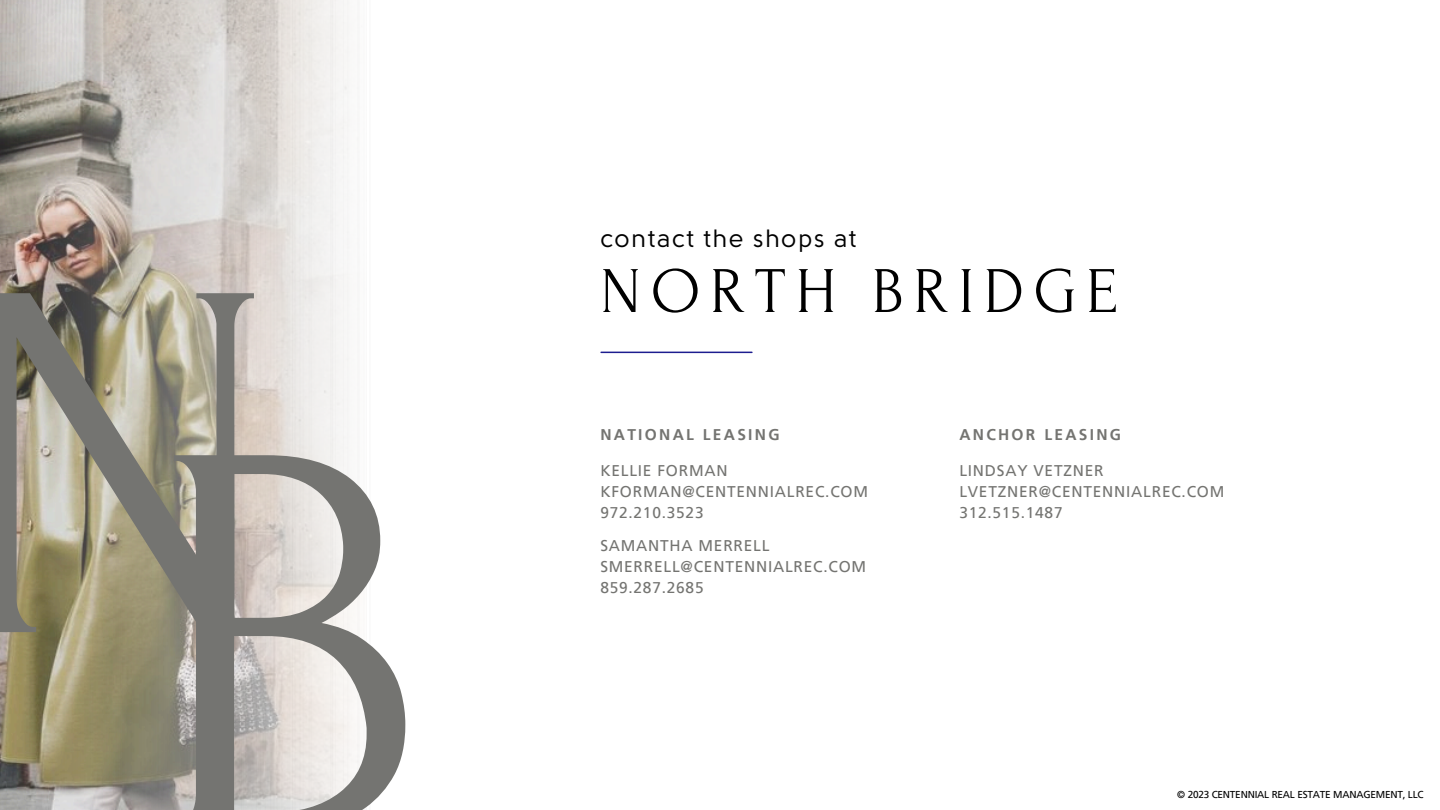
<style>
.page{position:relative;width:1440px;height:810px;background:#fff}
.page>*{position:absolute;margin:0;border:0;box-sizing:border-box;transform-origin:0 0}
.t1{font:570.7px "Forum";color:#747471}
.t2{font:513.6px "Forum";color:#747471}
.t3{font:65px "Forum";letter-spacing:.15em;color:#000}
.t4{font:25px "Solomon Sans";letter-spacing:.045em;color:#000}
.t5{font:15.5px/21px "Frutiger LT Pro";letter-spacing:.05em;color:#747471}
.t6{font:700 15.5px "Frutiger LT Pro";letter-spacing:.15em;color:#747471}
.t7{font:10px "Frutiger LT Pro";letter-spacing:-.02em;color:#000}
</style>
<div class="page">
<img style="left:0;top:0;width:365px;height:810px">
<hr style="left:601px;top:352px;width:151px;height:1px;background:#1d1d8f">
<p class="t2" style="left:-43px;top:192px;width:324px">N</p>
<p class="t1" style="left:149px;top:343px;width:281px">B</p>
<h2 class="t4" style="left:600px;top:227px;width:258px">contact the shops at</h2>
<p class="t3" style="left:600px;top:256px;width:519px">NORTH BRIDGE</p>
<h3 class="t6" style="left:600px;top:425px;width:181px">NATIONAL LEASING</h3>
<h4 class="t5" style="left:600px;top:460px;width:269px">KELLIE FORMAN<br>KFORMAN@CENTENNIALREC.COM<br>972.210.3523</h4>
<h4 class="t5" style="left:600px;top:535px;width:267px">SAMANTHA MERRELL<br>SMERRELL@CENTENNIALREC.COM<br>859.287.2685</h4>
<h3 class="t6" style="left:959px;top:425px;width:163px">ANCHOR LEASING</h3>
<h4 class="t5" style="left:959px;top:460px;width:267px">LINDSAY VETZNER<br>LVETZNER@CENTENNIALREC.COM<br>312.515.1487</h4>
<p class="t7" style="left:1177px;top:789px;width:248px">© 2023 CENTENNIAL REAL ESTATE MANAGEMENT, LLC</p>
</div>
